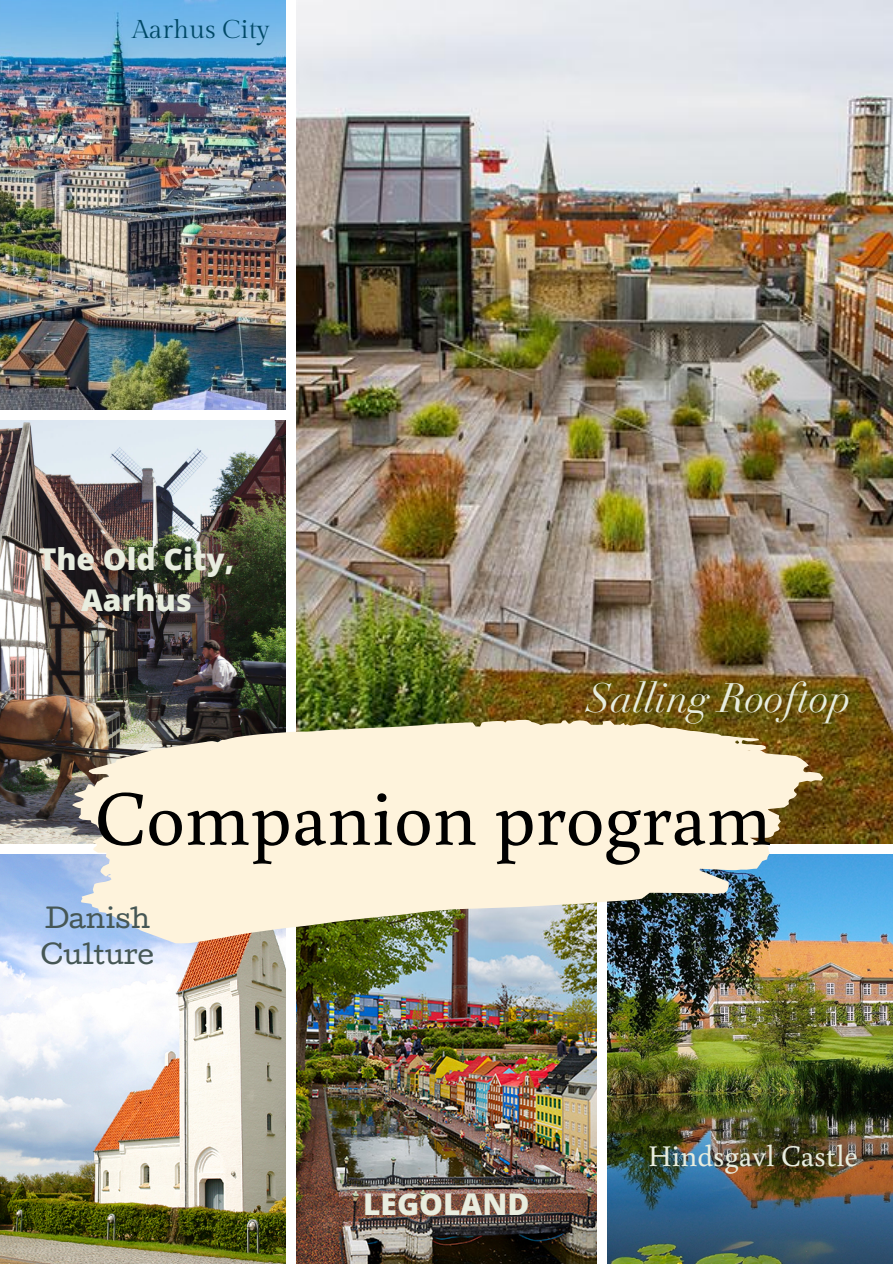
<style>
.page{position:relative;width:893px;height:1264px;background:#fff}
.page>*{position:absolute;margin:0;border:0;box-sizing:border-box;transform-origin:0 0}
.t1{font:78px "Buenard";color:#000}
.t2{font:italic 40.5px "Didot LH";color:#e8eddf}
.t3{font:800 30px/41.7px "Open Sans";color:#e8eddf;text-align:center}
.t4{font:30px "Buenard";color:#e8eddf}
.t5{font:25.8px/35.8px "Cutive";color:#465755}
.t6{font:25.8px "Gilda Display";color:#004967}
</style>
<div class="page">
<img style="left:0;top:0;width:285px;height:410px">
<img style="left:297px;top:0;width:595px;height:843px">
<img style="left:0;top:421px;width:285px;height:422px">
<img style="left:0;top:854px;width:285px;height:409px">
<img style="left:297px;top:943px;width:299px;height:320px">
<img style="left:607px;top:854px;width:285px;height:409px">
<img style="left:72px;top:719px;width:751px;height:224px">
<h1 class="t6" style="left:132px;top:15px;width:139px">Aarhus City</h1>
<p class="t3" style="left:39px;top:537px;width:197px">The Old City,<br>Aarhus</p>
<h2 class="t2" style="left:587px;top:674px;width:265px">Salling Rooftop</h2>
<p class="t1" style="left:94px;top:764px;width:679px">Companion program</p>
<p class="t5" style="left:41px;top:904px;width:115px">Danish<br>Culture</p>
<h3 class="t3" style="left:363px;top:1182px;width:168px">LEGOLAND</h3>
<h4 class="t4" style="left:648px;top:1134px;width:211px">Hindsgavl Castle</h4>
</div>
